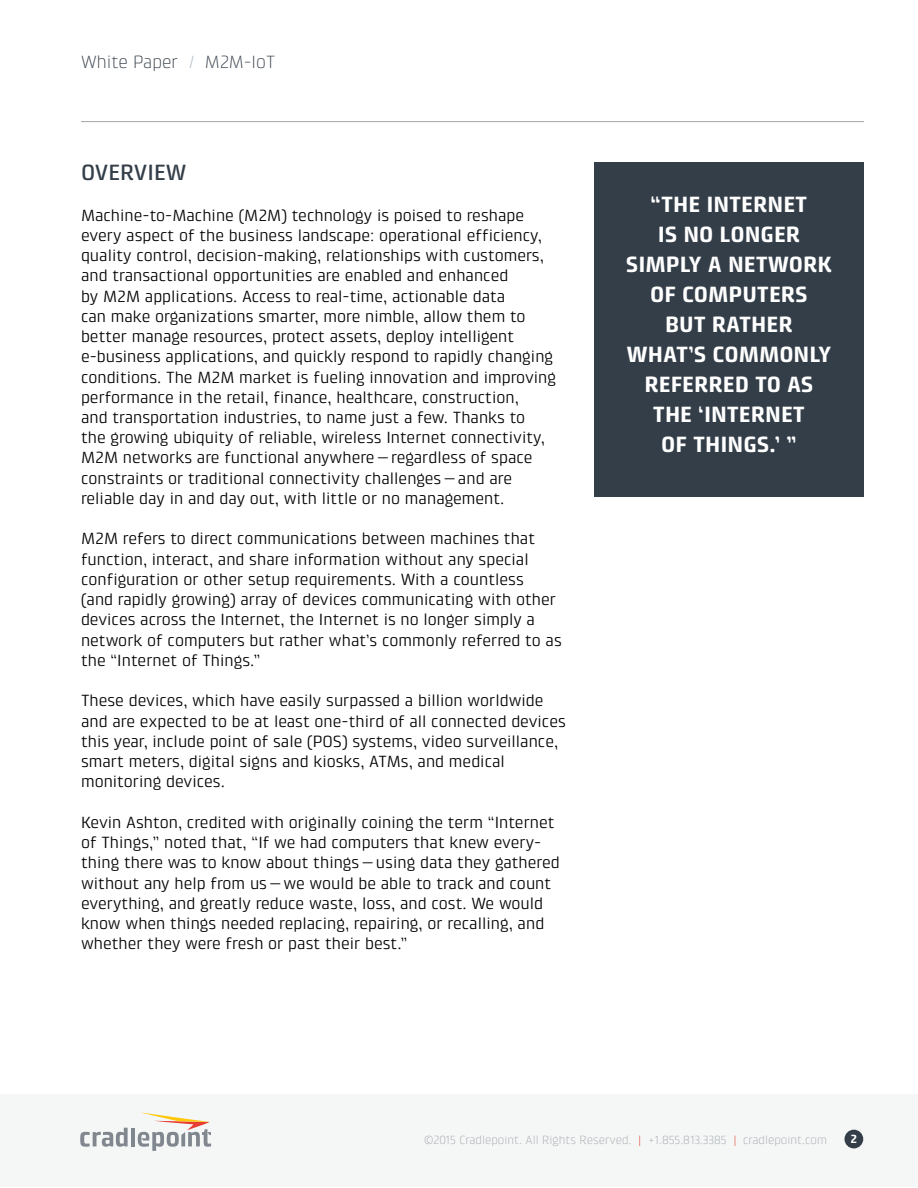
<style>
.page{position:relative;width:918px;height:1188px;background:#fff}
.page>*{position:absolute;margin:0;border:0;box-sizing:border-box;transform-origin:0 0}
.t1{font:700 22.5px/30px "Klint Pro";color:#fff;text-align:center}
.t2{font:500 22.5px "Klint Pro";color:#333e48}
.t3{font:300 18px "Klint LT Pro";color:#333e48}
.t4{font:16.5px/20.2px "Klint Pro";color:#000}
.t5{font:300 12px "Klint LT Pro";color:#a3a9ad}
.t6{font:700 12px "Klint Pro";color:#fff}
.s1{color:#aab9c5}
.s2{color:#e63e30}
</style>
<div class="page">
<div style="left:0;top:1094px;width:918px;height:93px;background:#f5f6f6"></div>
<svg style="left:80px;top:1128px;width:48px;height:19px"></svg>
<hr style="left:131px;top:1128px;width:4px;height:18px;background:#80878e">
<svg style="left:138px;top:1112px;width:73px;height:39px"></svg>
<div style="left:844px;top:1130px;width:19px;height:18px;background:#333e48;border-radius:50%"></div>
<hr style="left:81px;top:121px;width:783px;height:1px;background:#a3a9ad">
<div style="left:594px;top:162px;width:270px;height:335px;background:#333e48"></div>
<p class="t3" style="left:81px;top:52px;width:196px">White Paper <span class="s1">/</span> M2M-IoT</p>
<h1 class="t2" style="left:81px;top:160px;width:107px">OVERVIEW</h1>
<p class="t4" style="left:81px;top:205px;width:477px">Machine-to-Machine (M2M) technology is poised to reshape every aspect of the business landscape: operational efficiency, quality control, decision-making, relationships with customers, and transactional opportunities are enabled and enhanced<br>by M2M applications. Access to real-time, actionable data<br>can make organizations smarter, more nimble, allow them to better manage resources, protect assets, deploy intelligent e-business applications, and quickly respond to rapidly changing conditions. The M2M market is fueling innovation and improving performance in the retail, finance, healthcare, construction,<br>and transportation industries, to name just a few. Thanks to<br>the growing ubiquity of reliable, wireless Internet connectivity, M2M networks are functional anywhere—regardless of space constraints or traditional connectivity challenges—and are reliable day in and day out, with little or no management.</p>
<p class="t4" style="left:81px;top:529px;width:482px">M2M refers to direct communications between machines that function, interact, and share information without any special configuration or other setup requirements. With a countless<br>(and rapidly growing) array of devices communicating with other devices across the Internet, the Internet is no longer simply a network of computers but rather what’s commonly referred to as the “Internet of Things.”</p>
<p class="t4" style="left:81px;top:691px;width:486px">These devices, which have easily surpassed a billion worldwide and are expected to be at least one-third of all connected devices this year, include point of sale (POS) systems, video surveillance, smart meters, digital signs and kiosks, ATMs, and medical monitoring devices.</p>
<p class="t4" style="left:81px;top:812px;width:480px">Kevin Ashton, credited with originally coining the term “Internet of Things,” noted that, “If we had computers that knew every&shy;thing there was to know about things—using data they gathered without any help from us—we would be able to track and count everything, and greatly reduce waste, loss, and cost. We would know when things needed replacing, repairing, or recalling, and whether they were fresh or past their best.”</p>
<h1 class="t1" style="left:626px;top:189px;width:208px">“THE INTERNET<br>IS NO LONGER<br>SIMPLY A NETWORK<br>OF COMPUTERS<br>BUT RATHER<br>WHAT’S COMMONLY<br>REFERRED TO AS<br>THE ‘INTERNET<br>OF THINGS.’ ”</h1>
<p class="t5" style="left:424px;top:1133px;width:404px">©2015 Cradlepoint. All Rights Reserved. <span class="s2">|</span> +1.855.813.3385 <span class="s2">|</span> cradlepoint.com</p>
<p class="t6" style="left:850px;top:1132px;width:8px">2</p>
</div>
